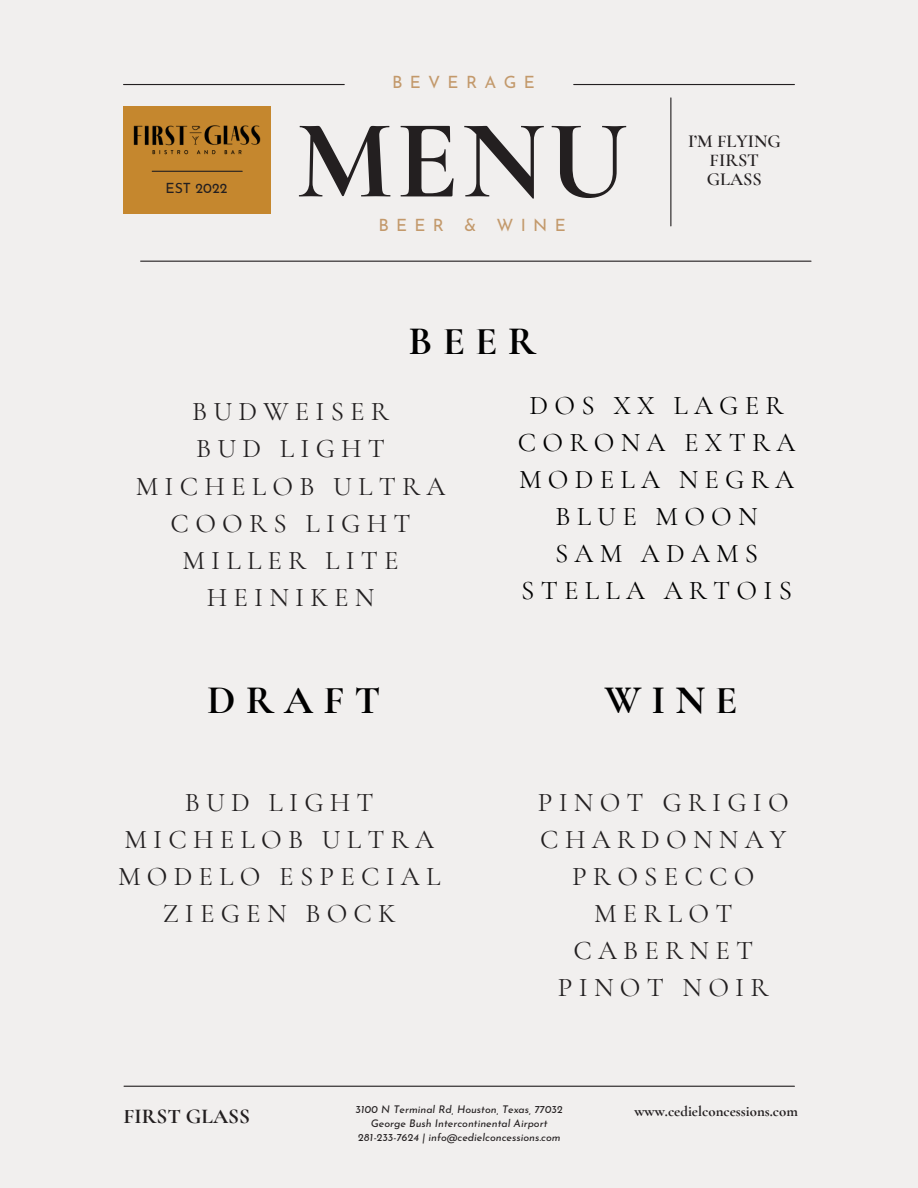
<style>
.page{position:relative;width:918px;height:1188px;background:#f1efee}
.page>*{position:absolute;margin:0;border:0;box-sizing:border-box;transform-origin:0 0}
.t1{font:700 112.95px "Cormorant Garamond";color:#231f20}
.t2{font:700 40.5px "Cormorant Garamond";letter-spacing:.25em;color:#000}
.t3{font:27px/37.2px "Cormorant Garamond";letter-spacing:.23em;color:#221f20;text-align:center}
.t4{font:27px/37.2px "Cormorant Garamond";letter-spacing:.23em;color:#000;text-align:center}
.t5{font:700 21.15px "Cormorant Garamond";color:#231f20}
.t6{font:600 18.3px/19px "Cormorant Garamond";color:#231f20;text-align:center}
.t7{font:16.95px "Josefin Sans";letter-spacing:.43em;color:#c3996b}
.t8{font:700 14.85px "Cormorant Garamond";color:#231f20}
.t9{font:14.1px "Josefin Sans";color:#231f20}
.t10{font:italic 10.65px "Josefin Sans";color:#231f20}
</style>
<div class="page">
<hr style="left:124px;top:84px;width:220px;height:1px;background:#231f20">
<hr style="left:574px;top:84px;width:220px;height:1px;background:#231f20">
<hr style="left:141px;top:261px;width:670px;height:1px;background:#231f20">
<hr style="left:670px;top:98px;width:1px;height:128px;background:#231f20">
<hr style="left:124px;top:1086px;width:670px;height:1px;background:#231f20">
<div style="left:123px;top:106px;width:148px;height:107px;background:#c5872e"></div>
<img style="left:133px;top:125px;width:128px;height:30px">
<hr style="left:152px;top:171px;width:90px;height:1px;background:#231f20">
<h6 class="t9" style="left:166px;top:182px;width:63px">EST 2022</h6>
<p class="t7" style="left:392px;top:76px;width:144px">BEVERAGE</p>
<h1 class="t1" style="left:296px;top:92px;width:333px">MENU</h1>
<p class="t7" style="left:378px;top:218px;width:189px">BEER &amp; WINE</p>
<h2 class="t2" style="left:409px;top:316px;width:129px">BEER</h2>
<p class="t6" style="left:688px;top:132px;width:94px">I’M FLYING<br>FIRST<br>GLASS</p>
<h3 class="t3" style="left:136px;top:393px;width:311px">BUDWEISER<br>BUD LIGHT<br>MICHELOB ULTRA<br>COORS LIGHT<br>MILLER LITE<br>HEINIKEN</h3>
<h3 class="t4" style="left:518px;top:386px;width:279px">DOS XX LAGER<br>CORONA EXTRA<br>MODELA NEGRA<br>BLUE MOON<br>SAM ADAMS<br>STELLA ARTOIS</h3>
<h4 class="t2" style="left:207px;top:676px;width:175px">DRAFT</h4>
<p class="t3" style="left:118px;top:784px;width:324px">BUD LIGHT<br>MICHELOB ULTRA<br>MODELO ESPECIAL<br>ZIEGEN BOCK</p>
<p class="t2" style="left:604px;top:675px;width:135px">WINE</p>
<p class="t3" style="left:538px;top:784px;width:253px">PINOT GRIGIO<br>CHARDONNAY<br>PROSECCO<br>MERLOT<br>CABERNET<br>PINOT NOIR</p>
<h5 class="t5" style="left:123px;top:1103px;width:128px">FIRST GLASS</h5>
<h2 class="t10" style="left:355px;top:1105px;width:209px">3100 N Terminal Rd, Houston, Texas, 77032</h2>
<h3 class="t10" style="left:371px;top:1119px;width:178px">George Bush Intercontinental Airport</h3>
<h3 class="t10" style="left:358px;top:1133px;width:204px">281-233-7624 | info@cedielconcessions.com</h3>
<h2 class="t8" style="left:635px;top:1103px;width:165px">www.cedielconcessions.com</h2>
</div>
